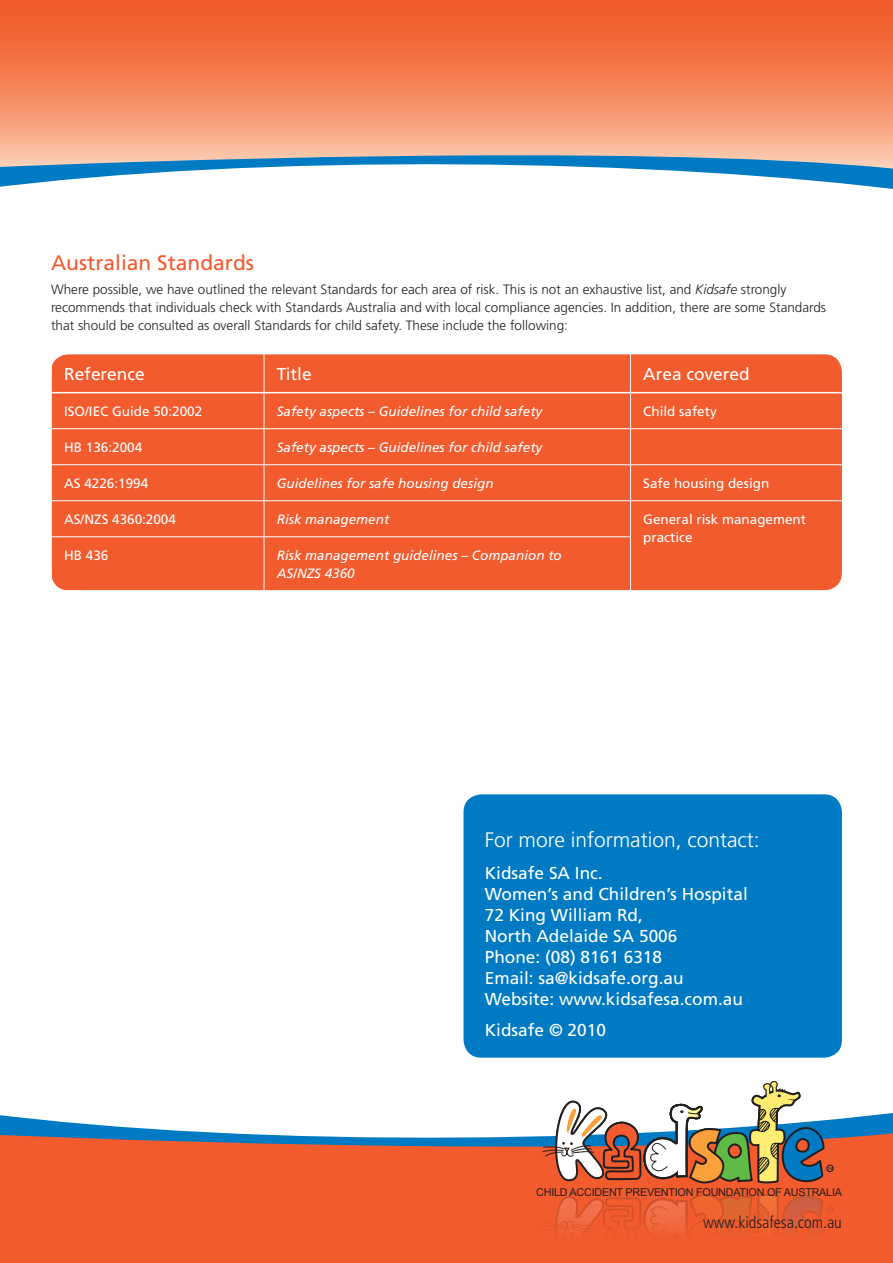
<style>
.page{position:relative;width:893px;height:1263px;background:#fff}
.page>*{position:absolute;margin:0;border:0;box-sizing:border-box;transform-origin:0 0}
.Subhead_1{font:300 21px "Frutiger";color:#fff}
.Subhead_1-2{font:21px "Frutiger";color:#f15b2e}
.Subhead_2{font:17.25px/21px "Frutiger";color:#fff}
.t1{font:300 condensed 16.5px "Frutiger";color:#231f20}
.Body_Copy{font:300 13.5px/18px "Frutiger";color:#231f20}
.Body_Copy-2{font:italic 13.5px/18px "Frutiger";color:#fff}
.Body_Copy-3{font:13.5px/18px "Frutiger";color:#fff}
.t2{font:10.8px "Arial";letter-spacing:-.025em;color:#231f20}
.s1{font-style:italic}
</style>
<div class="page">
<div style="left:463px;top:794px;width:379px;height:264px;background:#007ac2;border-radius:18px"></div>
<svg style="left:0;top:1113px;width:893px;height:18px"></svg>
<svg style="left:0;top:169px;width:893px;height:20px"></svg>
<svg style="left:0;top:0;width:893px;height:169px;background:#e88561"></svg>
<svg style="left:0;top:1131px;width:893px;height:132px;background:#e2603b"></svg>
<div style="left:51px;top:354px;width:791px;height:236px;background:#f15b2e;border-radius:18px"></div>
<hr style="left:51px;top:354px;width:1px;height:39px;background:#fff">
<hr style="left:264px;top:354px;width:1px;height:38px;background:#fff">
<hr style="left:630px;top:354px;width:1px;height:38px;background:#fff">
<hr style="left:51px;top:393px;width:1px;height:35px;background:#fff">
<hr style="left:264px;top:393px;width:1px;height:35px;background:#fff">
<hr style="left:630px;top:393px;width:1px;height:35px;background:#fff">
<hr style="left:51px;top:428px;width:213px;height:1px;background:#fff">
<hr style="left:51px;top:429px;width:1px;height:35px;background:#fff">
<hr style="left:264px;top:428px;width:366px;height:1px;background:#fff">
<hr style="left:264px;top:429px;width:1px;height:35px;background:#fff">
<hr style="left:630px;top:428px;width:213px;height:1px;background:#fff">
<hr style="left:630px;top:429px;width:1px;height:35px;background:#fff">
<hr style="left:51px;top:464px;width:213px;height:1px;background:#fff">
<hr style="left:51px;top:465px;width:1px;height:35px;background:#fff">
<hr style="left:264px;top:464px;width:366px;height:1px;background:#fff">
<hr style="left:264px;top:465px;width:1px;height:35px;background:#fff">
<hr style="left:630px;top:464px;width:213px;height:1px;background:#fff">
<hr style="left:630px;top:465px;width:1px;height:35px;background:#fff">
<hr style="left:51px;top:500px;width:213px;height:1px;background:#fff">
<hr style="left:51px;top:501px;width:1px;height:35px;background:#fff">
<hr style="left:264px;top:500px;width:366px;height:1px;background:#fff">
<hr style="left:264px;top:501px;width:1px;height:35px;background:#fff">
<hr style="left:630px;top:500px;width:213px;height:1px;background:#fff">
<hr style="left:630px;top:501px;width:1px;height:35px;background:#fff">
<hr style="left:51px;top:536px;width:213px;height:1px;background:#fff">
<hr style="left:51px;top:537px;width:1px;height:53px;background:#fff">
<hr style="left:264px;top:536px;width:367px;height:1px;background:#fff">
<hr style="left:264px;top:537px;width:1px;height:53px;background:#fff">
<hr style="left:630px;top:537px;width:1px;height:53px;background:#fff">
<hr style="left:52px;top:392px;width:212px;height:1px;background:#fff">
<hr style="left:264px;top:392px;width:366px;height:1px;background:#fff">
<hr style="left:630px;top:392px;width:213px;height:1px;background:#fff">
<svg style="left:537px;top:1081px;width:305px;height:182px"></svg>
<p class="Subhead_1-2" style="left:51px;top:250px;width:205px">Australian Standards</p>
<p class="Body_Copy" style="left:51px;top:281px;width:777px">Where possible, we have outlined the relevant Standards for each area of risk. This is not an exhaustive list, and <span class="s1">Kidsafe</span> strongly recommends that individuals check with Standards Australia and with local compliance agencies. In addition, there are some Standards that should be consulted as overall Standards for child safety. These include the following:</p>
<p class="Subhead_2" style="left:64px;top:363px;width:82px">Reference</p>
<p class="Subhead_2" style="left:277px;top:363px;width:36px">Title</p>
<p class="Subhead_2" style="left:643px;top:363px;width:108px">Area covered</p>
<p class="Body_Copy-3" style="left:64px;top:402px;width:140px">ISO/IEC Guide 50:2002</p>
<p class="Body_Copy-2" style="left:277px;top:402px;width:267px">Safety aspects – Guidelines for child safety</p>
<p class="Body_Copy-3" style="left:643px;top:402px;width:75px">Child safety</p>
<p class="Body_Copy-3" style="left:64px;top:438px;width:80px">HB 136:2004</p>
<p class="Body_Copy-2" style="left:277px;top:438px;width:267px">Safety aspects – Guidelines for child safety</p>
<p class="Body_Copy-3" style="left:64px;top:474px;width:86px">AS 4226:1994</p>
<p class="Body_Copy-2" style="left:277px;top:474px;width:218px">Guidelines for safe housing design</p>
<p class="Body_Copy-3" style="left:643px;top:474px;width:128px">Safe housing design</p>
<p class="Body_Copy-3" style="left:64px;top:510px;width:113px">AS/NZS 4360:2004</p>
<p class="Body_Copy-2" style="left:277px;top:510px;width:114px">Risk management</p>
<p class="Body_Copy-3" style="left:643px;top:510px;width:164px">General risk management practice</p>
<p class="Body_Copy-3" style="left:64px;top:546px;width:46px">HB 436</p>
<p class="Body_Copy-2" style="left:277px;top:546px;width:287px">Risk management guidelines – Companion to<br>AS/NZS 4360</p>
<p class="Subhead_1" style="left:485px;top:828px;width:276px">For more information, contact:</p>
<p class="Subhead_2" style="left:485px;top:862px;width:265px">Kidsafe SA Inc.<br>Women’s and Children’s Hospital<br>72 King William Rd,<br>North Adelaide SA 5006<br>Phone: (08) 8161 6318<br>Email: sa@kidsafe.org.au<br>Website: www.kidsafesa.com.au</p>
<p class="Subhead_2" style="left:485px;top:1020px;width:123px">Kidsafe © 2010</p>
<p class="t2" style="left:536px;top:1185px;width:307px">CHILD ACCIDENT PREVENTION FOUNDATION OF AUSTRALIA</p>
<p class="t1" style="left:703px;top:1212px;width:140px">www.kidsafesa.com.au</p>
</div>
